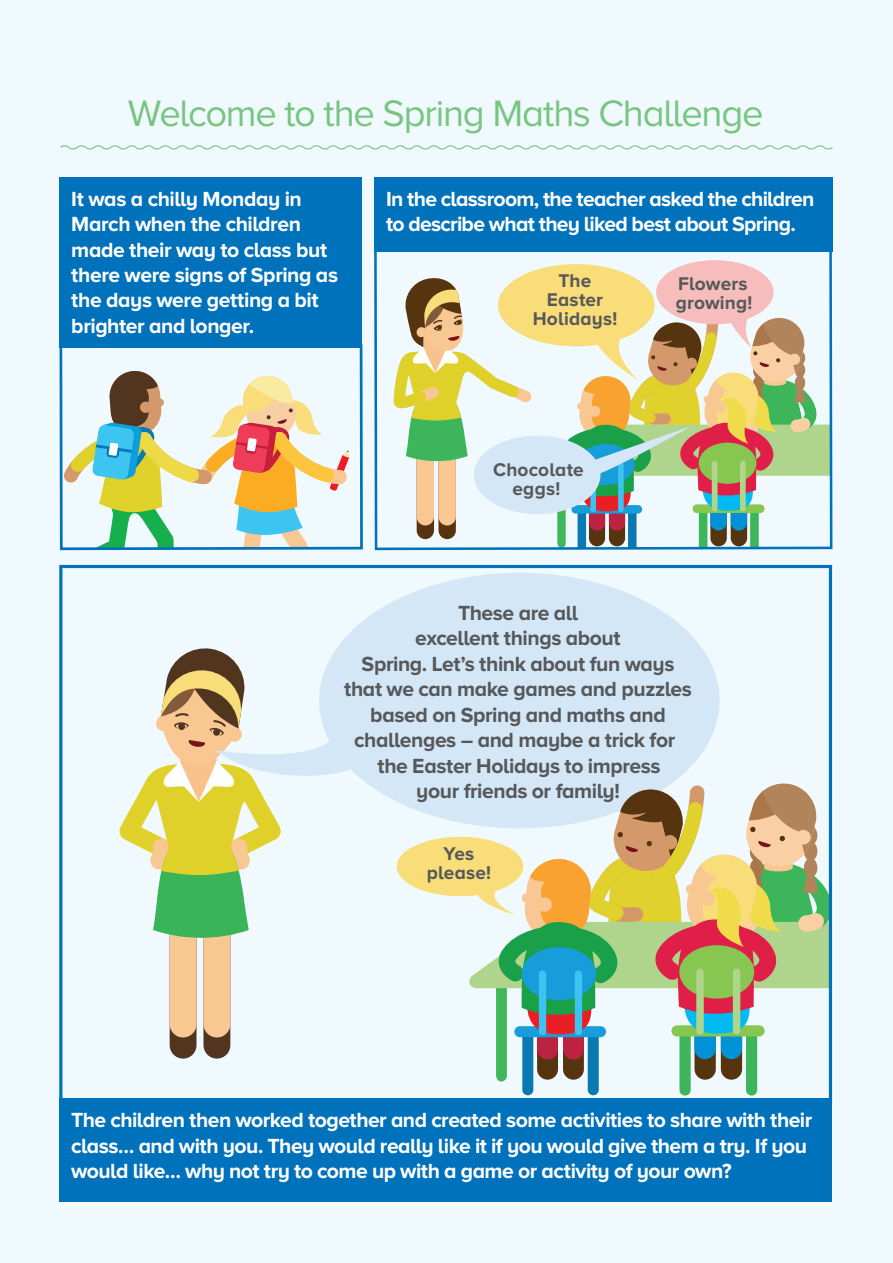
<style>
.page{position:relative;width:893px;height:1263px;background:#fff}
.page>*{position:absolute;margin:0;border:0;box-sizing:border-box;transform-origin:0 0}
.t1{font:38.1px "Proxima Nova A";letter-spacing:-.035em;color:#78c581}
.t2{font:700 21.15px/25.5px "Proxima Nova A";letter-spacing:-.025em;color:#fff}
.t3{font:700 21.15px/25.5px "Proxima Nova A";letter-spacing:-.02em;color:#57585a;text-align:center}
.t4{font:700 19.05px/19px "Proxima Nova A";letter-spacing:.01em;color:#57585a;text-align:center}
</style>
<div class="page">
<div style="left:0;top:0;width:892px;height:1263px;background:#f0f9fd"></div>
<svg style="left:60px;top:145px;width:773px;height:5px"></svg>
<svg style="left:59px;top:344px;width:304px;height:207px"></svg>
<div style="left:59px;top:177px;width:303px;height:170px;background:#0071bb"></div>
<div style="left:170px;top:874px;width:26px;height:184px;background:#51351f;border-radius:13px"></div>
<div style="left:170px;top:853px;width:26px;height:184px;background:#f8c792;border-radius:13px"></div>
<div style="left:203px;top:874px;width:27px;height:184px;background:#51351f;border-radius:13px"></div>
<div style="left:203px;top:853px;width:27px;height:184px;background:#f8c792;border-radius:13px"></div>
<svg style="left:119px;top:648px;width:162px;height:290px"></svg>
<svg style="left:216px;top:573px;width:504px;height:255px;fill:#d4e7f6"></svg>
<div style="left:679px;top:1026px;width:12px;height:69px;background:#3db65b;border-radius:6px"></div>
<div style="left:746px;top:1026px;width:11px;height:69px;background:#3db65b;border-radius:6px"></div>
<div style="left:522px;top:1027px;width:11px;height:68px;background:#0a78b1;border-radius:5px"></div>
<div style="left:588px;top:1027px;width:11px;height:68px;background:#0a78b1;border-radius:5px"></div>
<svg style="left:397px;top:780px;width:431px;height:305px"></svg>
<div style="left:59px;top:1098px;width:773px;height:104px;background:#0071bb"></div>
<svg style="left:374px;top:242px;width:459px;height:309px"></svg>
<div style="left:374px;top:177px;width:458px;height:74px;background:#0071bb"></div>
<svg style="left:393px;top:260px;width:438px;height:289px"></svg>
<p class="t1" style="left:128px;top:92px;width:637px">Welcome to the Spring Maths Challenge</p>
<p class="t2" style="left:71px;top:186px;width:268px">It was a chilly Monday in<br>March when the children made their way to class but there were signs of Spring as the days were getting a bit brighter and longer.</p>
<p class="t2" style="left:386px;top:186px;width:430px">In the classroom, the teacher asked the children to describe what they liked best about Spring.</p>
<p class="t4" style="left:533px;top:271px;width:86px">The<br>Easter<br>Holidays!</p>
<p class="t4" style="left:676px;top:273px;width:78px;text-align:left">Flowers growing!</p>
<p class="t4" style="left:493px;top:459px;width:92px">Chocolate eggs!</p>
<p class="t3" style="left:344px;top:600px;width:349px">These are all<br>excellent things about<br>Spring. Let’s think about fun ways that we can make games and puzzles based on Spring and maths and challenges – and maybe a trick for the Easter Holidays to impress<br>your friends or family!</p>
<p class="t4" style="left:427px;top:844px;width:66px">Yes please!</p>
<p class="t2" style="left:71px;top:1107px;width:743px">The children then worked together and created some activities to share with their class… and with you. They would really like it if you would give them a try. If you would like… why not try to come up with a game or activity of your own?</p>
</div>
